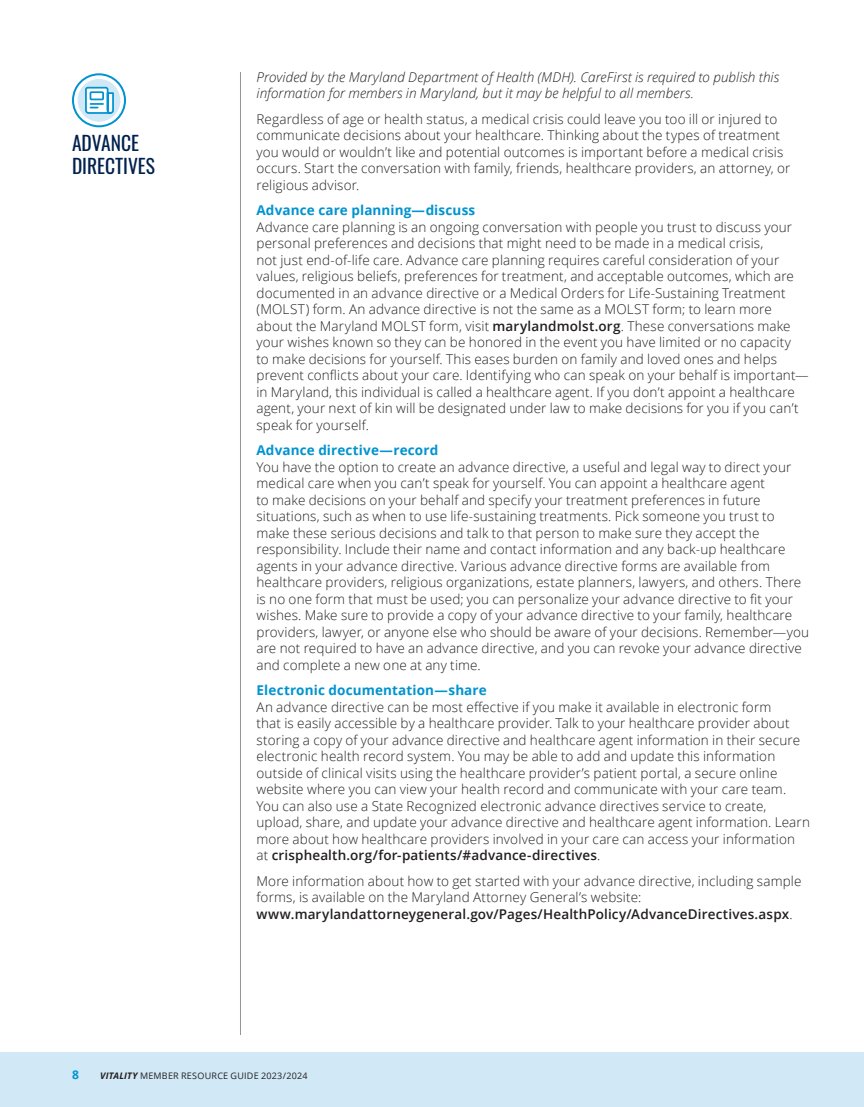
<style>
.page{position:relative;width:864px;height:1107px;background:#fff}
.page>*{position:absolute;margin:0;border:0;box-sizing:border-box;transform-origin:0 0}
.N-Side_title{font:19.5px/22.5px "Oswald";color:#00214f}
.VIT-BodyLight{font:300 13.5px/16.5px "Open Sans";letter-spacing:.01em;color:#231f20}
.VIT-BodyLight-2{font:italic 300 13.5px/16.5px "Open Sans";letter-spacing:.005em;color:#231f20}
.VIT-F-H3{font:700 13.5px "Open Sans";letter-spacing:.01em;color:#0093d0}
.VIT-L-Page_Number{font:700 12px "Open Sans";color:#0093d0}
.t1{font:9px "Open Sans";letter-spacing:.025em;color:#231f20}
.s1{font-weight:600}
.s2{font-weight:700;font-style:italic}
</style>
<div class="page">
<div style="left:0;top:1052px;width:864px;height:55px;background:#d1e8f6"></div>
<svg style="left:73px;top:74px;width:52px;height:52px"></svg>
<div style="left:72px;top:73px;width:54px;height:54px;border:2px solid #0093d0;border-radius:50%"></div>
<div style="left:78px;top:79px;width:42px;height:43px;background:#d1e8f6;border-radius:50%"></div>
<svg style="left:85px;top:86px;width:29px;height:28px"></svg>
<div style="left:90px;top:92px;width:13px;height:7px;background:#fff"></div>
<div style="left:90px;top:91px;width:14px;height:9px;border:2px solid #0093d0"></div>
<hr style="left:240px;top:72px;width:1px;height:963px;background:#939598">
<p class="N-Side_title" style="left:72px;top:130px;width:85px">ADVANCE<br>DIRECTIVES</p>
<p class="VIT-BodyLight-2" style="left:256px;top:68px;width:524px">Provided by the Maryland Department of Health (MDH). CareFirst is required to publish this information for members in Maryland, but it may be helpful to all members.</p>
<p class="VIT-BodyLight" style="left:256px;top:110px;width:535px">Regardless of age or health status, a medical crisis could leave you too ill or injured to communicate decisions about your healthcare. Thinking about the types of treatment you would or wouldn’t like and potential outcomes is important before a medical crisis occurs. Start the conversation with family, friends, healthcare providers, an attorney, or religious advisor.</p>
<p class="VIT-F-H3" style="left:256px;top:201px;width:220px">Advance care planning—discuss</p>
<p class="VIT-BodyLight" style="left:256px;top:218px;width:554px">Advance care planning is an ongoing conversation with people you trust to discuss your personal preferences and decisions that might need to be made in a medical crisis,<br>not just end-of-life care. Advance care planning requires careful consideration of your values, religious beliefs, preferences for treatment, and acceptable outcomes, which are documented in an advance directive or a Medical Orders for Life-Sustaining Treatment (MOLST) form. An advance directive is not the same as a MOLST form; to learn more about the Maryland MOLST form, visit <span class="s1">marylandmolst.org</span>. These conversations make your wishes known so they can be honored in the event you have limited or no capacity<br>to make decisions for yourself. This eases burden on family and loved ones and helps prevent conflicts about your care. Identifying who can speak on your behalf is important— in Maryland, this individual is called a healthcare agent. If you don’t appoint a healthcare agent, your next of kin will be designated under law to make decisions for you if you can’t speak for yourself.</p>
<p class="VIT-F-H3" style="left:256px;top:441px;width:183px">Advance directive—record</p>
<p class="VIT-BodyLight" style="left:256px;top:458px;width:554px">You have the option to create an advance directive, a useful and legal way to direct your medical care when you can’t speak for yourself. You can appoint a healthcare agent<br>to make decisions on your behalf and specify your treatment preferences in future situations, such as when to use life-sustaining treatments. Pick someone you trust to make these serious decisions and talk to that person to make sure they accept the responsibility. Include their name and contact information and any back-up healthcare agents in your advance directive. Various advance directive forms are available from healthcare providers, religious organizations, estate planners, lawyers, and others. There is no one form that must be used; you can personalize your advance directive to fit your wishes. Make sure to provide a copy of your advance directive to your family, healthcare providers, lawyer, or anyone else who should be aware of your decisions. Remember—you are not required to have an advance directive, and you can revoke your advance directive and complete a new one at any time.</p>
<p class="VIT-F-H3" style="left:256px;top:681px;width:232px">Electronic documentation—share</p>
<p class="VIT-BodyLight" style="left:256px;top:698px;width:555px">An advance directive can be most effective if you make it available in electronic form<br>that is easily accessible by a healthcare provider. Talk to your healthcare provider about storing a copy of your advance directive and healthcare agent information in their secure electronic health record system. You may be able to add and update this information outside of clinical visits using the healthcare provider’s patient portal, a secure online website where you can view your health record and communicate with your care team.<br>You can also use a State Recognized electronic advance directives service to create, upload, share, and update your advance directive and healthcare agent information. Learn more about how healthcare providers involved in your care can access your information at <span class="s1">crisphealth.org/for-patients/#advance-directives</span>.</p>
<p class="VIT-BodyLight" style="left:256px;top:872px;width:547px">More information about how to get started with your advance directive, including sample forms, is available on the Maryland Attorney General’s website: <span class="s1">www.marylandattorneygeneral.gov/Pages/HealthPolicy/AdvanceDirectives.aspx</span>.</p>
<p class="VIT-L-Page_Number" style="left:72px;top:1067px;width:8px">8</p>
<p class="t1" style="left:100px;top:1069px;width:209px"><span class="s2">VITALITY</span> MEMBER RESOURCE GUIDE 2023/2024</p>
</div>
